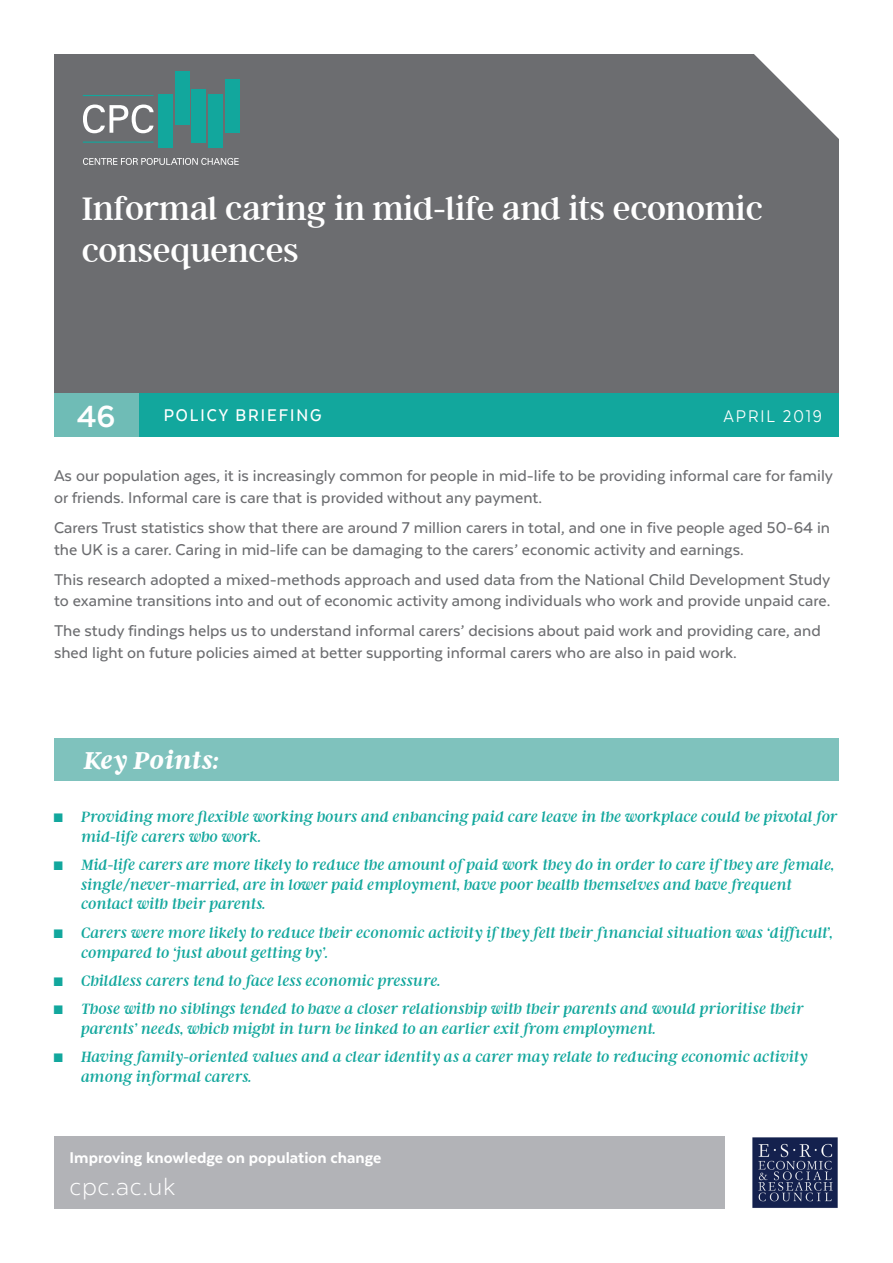
<style>
.page{position:relative;width:893px;height:1263px;background:#fff}
.page>*{position:absolute;margin:0;border:0;box-sizing:border-box;transform-origin:0 0}
.Document_Subtitle{font:36px/42px "Argent CF";color:#fff}
.Paper_Number{font:700 35.25px "Texta";color:#fff}
.t1{font:300 28.5px "Texta";letter-spacing:.02em;color:#fff}
.t2{font:italic 700 27px "Argent CF";letter-spacing:-.02em;color:#fff}
.Paper_type_title{font:500 19.5px "Texta Narrow";letter-spacing:.1em;color:#fff}
.Date{font:19.5px "Texta Narrow";letter-spacing:.1em;color:#fff}
.Intro_Copy{font:500 18px/21.6px "Texta";color:#6c6d70}
.t3{font:800 18px "Texta";color:#fff}
.t4{font:italic 16.5px/19.8px "Argent CF";color:#12a79d}
</style>
<div class="page">
<div style="left:54px;top:1136px;width:670px;height:73px;background:#b2b3b7"></div>
<div style="left:54px;top:54px;width:785px;height:340px;background:#6c6d70"></div>
<img style="left:752px;top:1137px;width:86px;height:71px">
<div style="left:54px;top:739px;width:785px;height:42px;background:#7fc2bd"></div>
<div style="left:158px;top:95px;width:14px;height:53px;background:#12a79d"></div>
<div style="left:175px;top:71px;width:14px;height:53px;background:#12a79d"></div>
<div style="left:192px;top:90px;width:14px;height:53px;background:#12a79d"></div>
<div style="left:208px;top:95px;width:14px;height:53px;background:#12a79d"></div>
<div style="left:225px;top:79px;width:14px;height:53px;background:#12a79d"></div>
<svg style="left:83px;top:158px;width:156px;height:7px"></svg>
<svg style="left:83px;top:104px;width:71px;height:29px"></svg>
<hr style="left:83px;top:142px;width:70px;height:1px;background:#12a79d">
<hr style="left:83px;top:95px;width:71px;height:1px;background:#12a79d">
<div style="left:138px;top:394px;width:701px;height:43px;background:#12a79d"></div>
<div style="left:54px;top:394px;width:84px;height:43px;background:#6fbcb6"></div>
<p class="Document_Subtitle" style="left:82px;top:187px;width:682px">Informal caring in mid-life and its economic consequences</p>
<p class="Paper_Number" style="left:77px;top:398px;width:40px">46</p>
<p class="Paper_type_title" style="left:164px;top:405px;width:159px">POLICY BRIEFING</p>
<p class="Date" style="left:723px;top:406px;width:100px">APRIL 2019</p>
<p class="Intro_Copy" style="left:54px;top:465px;width:781px">As our population ages, it is increasingly common for people in mid-life to be providing informal care for family or friends. Informal care is care that is provided without any payment.</p>
<p class="Intro_Copy" style="left:54px;top:517px;width:778px">Carers Trust statistics show that there are around 7 million carers in total, and one in five people aged 50-64 in the UK is a carer. Caring in mid-life can be damaging to the carers’ economic activity and earnings.</p>
<p class="Intro_Copy" style="left:54px;top:568px;width:778px">This research adopted a mixed-methods approach and used data from the National Child Development Study to examine transitions into and out of economic activity among individuals who work and provide unpaid care.</p>
<p class="Intro_Copy" style="left:54px;top:620px;width:768px">The study findings helps us to understand informal carers’ decisions about paid work and providing care, and shed light on future policies aimed at better supporting informal carers who are also in paid work.</p>
<p class="t2" style="left:84px;top:744px;width:136px">Key Points:</p>
<p class="t4" style="left:81px;top:806px;width:758px;text-indent:-27px">◼ Providing more flexible working hours and enhancing paid care leave in the workplace could be pivotal for mid-life carers who work.</p>
<p class="t4" style="left:81px;top:854px;width:755px;text-indent:-27px">◼ Mid-life carers are more likely to reduce the amount of paid work they do in order to care if they are female, single/never-married, are in lower paid employment, have poor health themselves and have frequent contact with their parents.</p>
<p class="t4" style="left:81px;top:922px;width:753px;text-indent:-27px">◼ Carers were more likely to reduce their economic activity if they felt their financial situation was ‘difficult’, compared to ‘just about getting by’.</p>
<p class="t4" style="left:54px;top:970px;width:388px">◼ Childless carers tend to face less economic pressure.</p>
<p class="t4" style="left:81px;top:999px;width:724px;text-indent:-27px">◼ Those with no siblings tended to have a closer relationship with their parents and would prioritise their parents’ needs, which might in turn be linked to an earlier exit from employment.</p>
<p class="t4" style="left:81px;top:1047px;width:728px;text-indent:-27px">◼ Having family-oriented values and a clear identity as a carer may relate to reducing economic activity among informal carers.</p>
<p class="t3" style="left:70px;top:1148px;width:313px">Improving knowledge on population change</p>
<p class="t1" style="left:70px;top:1171px;width:107px">cpc.ac.uk</p>
</div>
